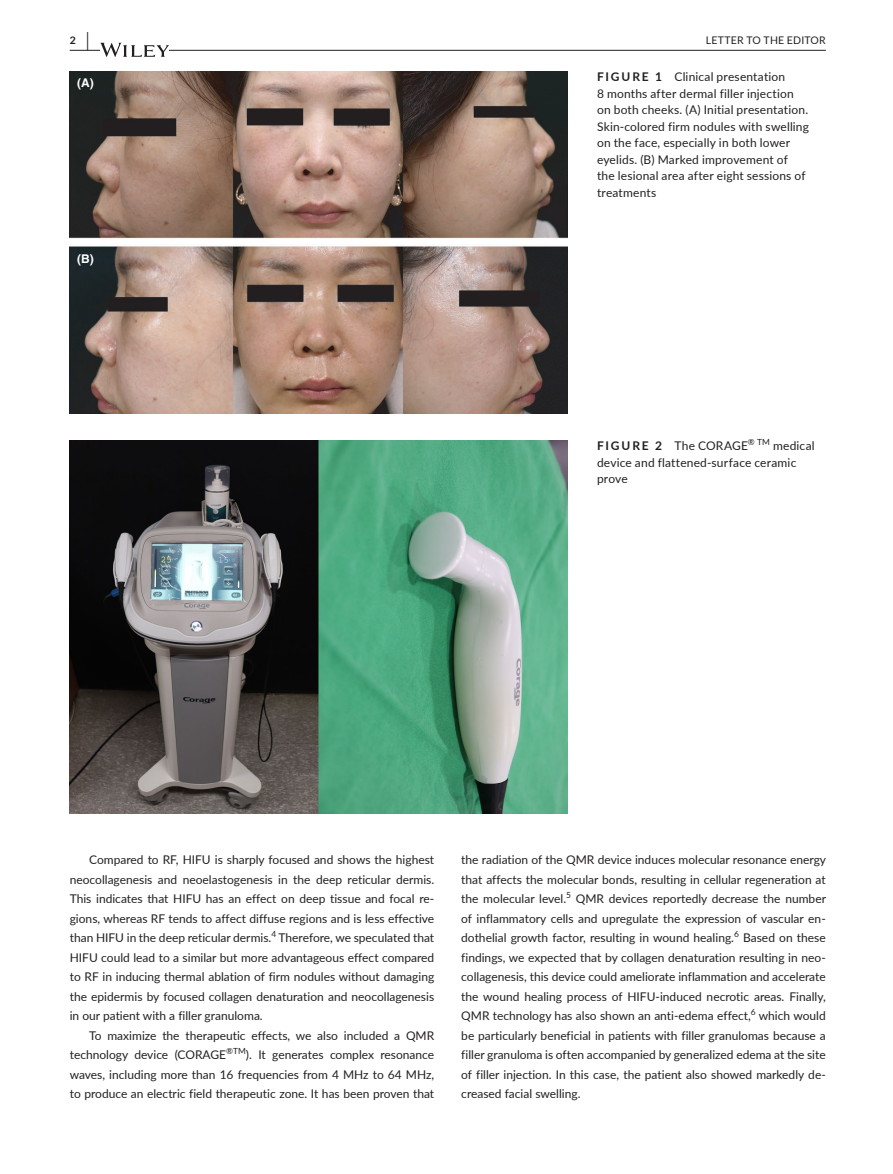
<style>
.page{position:relative;width:893px;height:1174px;background:#fff}
.page>*{position:absolute;margin:0;border:0;box-sizing:border-box;transform-origin:0 0}
.t1{font:12px/19.5px "Lato";letter-spacing:.01em;color:#231f20;text-align:justify}
.t2{font:700 12px "Helvetica";color:#fff}
.t3{font:10.5px "Lato";letter-spacing:.02em;color:#231f20}
.t4{font:700 10.5px "Lato";color:#231f20}
.t5{font:8.4px "Lato";color:#231f20}
.s1{font-size:19.5px}
.s2{font-weight:700}
</style>
<div class="page">
<hr style="left:70px;top:50px;width:756px;height:1px;background:#231f20">
<svg style="left:100px;top:43px;width:69px;height:14px"></svg>
<img style="left:70px;top:72px;width:497px;height:341px">
<img style="left:70px;top:441px;width:497px;height:373px">
<p class="t4" style="left:70px;top:33px;width:21px">2 <span class="s1">|</span></p>
<p class="t3" style="left:706px;top:33px;width:121px">LETTER TO THE EDITOR</p>
<p class="t2" style="left:77px;top:75px;width:18px">(A)</p>
<p class="t2" style="left:77px;top:251px;width:18px">(B)</p>
<p class="t1" style="left:597px;top:68px;width:214px;line-height:16.5px;text-align:left"><span class="s2">FIGURE 1</span> Clinical presentation<br>8 months after dermal filler injection on both cheeks. (A) Initial presentation.<br>Skin-colored firm nodules with swelling on the face, especially in both lower eyelids. (B) Marked improvement of<br>the lesional area after eight sessions of treatments</p>
<p class="t1" style="left:597px;top:436px;width:153px"><span class="s2">FIGURE 2</span> The CORAGE</p>
<p class="t5" style="left:748px;top:436px;width:24px">® TM</p>
<p class="t1" style="left:597px;top:437px;width:219px;line-height:16.5px;text-align:left;text-indent:176px">medical device and flattened-surface ceramic prove</p>
<p class="t1" style="left:70px;top:849px;width:366px;text-indent:20px">Compared to RF, HIFU is sharply focused and shows the highest neocollagenesis and neoelastogenesis in the deep reticular dermis.<br>This indicates that HIFU has an effect on deep tissue and focal re&shy;gions, whereas RF tends to affect diffuse regions and is less effective than HIFU in the deep reticular dermis.<sup>4</sup> Therefore, we speculated that HIFU could lead to a similar but more advantageous effect compared to RF in inducing thermal ablation of firm nodules without damaging the epidermis by focused collagen denaturation and neocollagenesis in our patient with a filler granuloma.</p>
<p class="t1" style="left:70px;top:1025px;width:366px;text-indent:20px">To maximize the therapeutic effects, we also included a QMR technology device (CORAGE<sup>®TM</sup>). It generates complex resonance waves, including more than 16 frequencies from 4 MHz to 64 MHz, to produce an electric field therapeutic zone. It has been proven that</p>
<p class="t1" style="left:461px;top:849px;width:366px">the radiation of the QMR device induces molecular resonance energy that affects the molecular bonds, resulting in cellular regeneration at the molecular level.<sup>5</sup> QMR devices reportedly decrease the number of inflammatory cells and upregulate the expression of vascular en&shy;dothelial growth factor, resulting in wound healing.<sup>6</sup> Based on these findings, we expected that by collagen denaturation resulting in neo&shy;collagenesis, this device could ameliorate inflammation and accelerate the wound healing process of HIFU-induced necrotic areas. Finally, QMR technology has also shown an anti-edema effect,<sup>6</sup> which would be particularly beneficial in patients with filler granulomas because a filler granuloma is often accompanied by generalized edema at the site of filler injection. In this case, the patient also showed markedly de&shy;creased facial swelling.</p>
</div>
